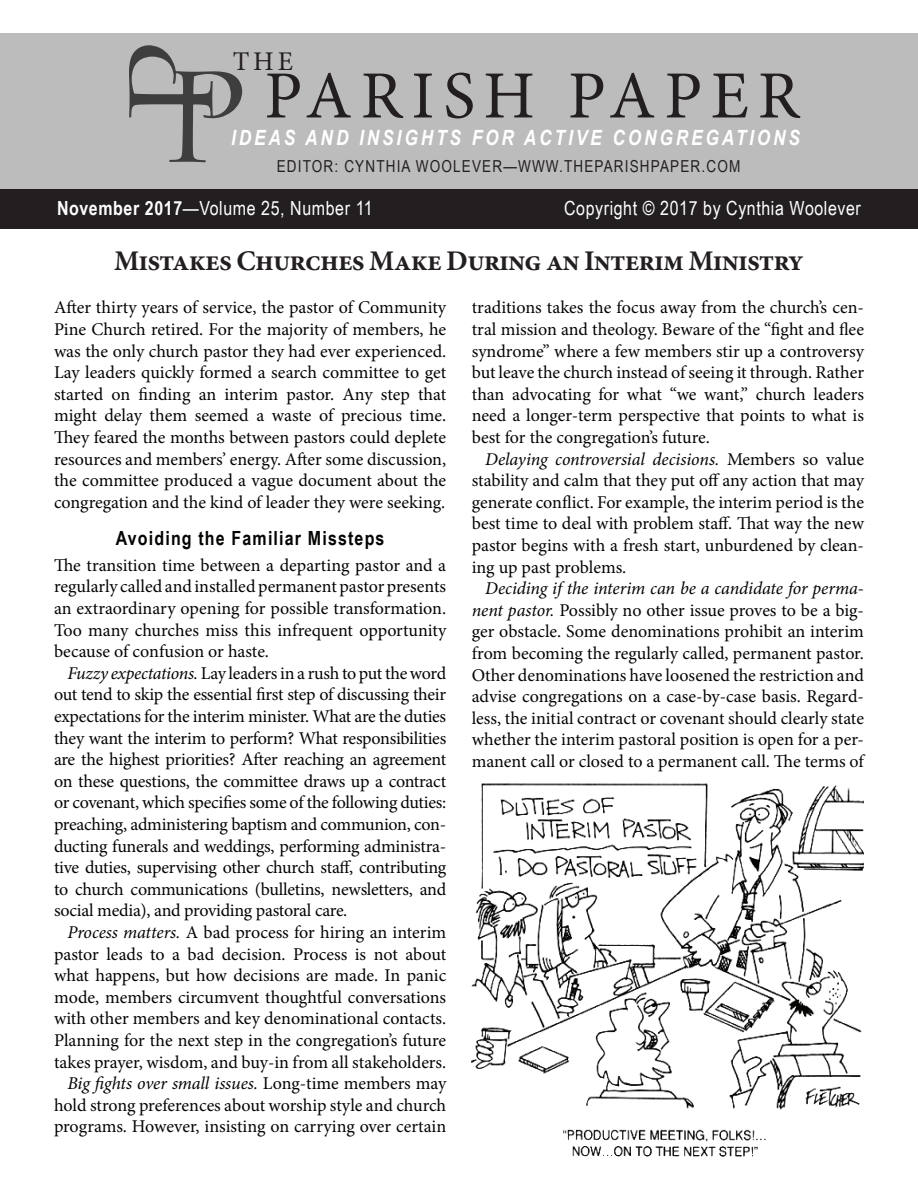
<style>
.page{position:relative;width:918px;height:1188px;background:#fff}
.page>*{position:absolute;margin:0;border:0;box-sizing:border-box;transform-origin:0 0}
.t1{font:67.5px "Minion Pro";letter-spacing:.13em;color:#231f20}
.t2{font:700 28.5px "Minion Pro";letter-spacing:-.03em;color:#231f20}
.t3{font:27px "Minion Pro";color:#231f20}
.t4{font:italic 700 21px "Arial Narrow";letter-spacing:.14em;color:#fff}
.t5{font:19.5px "Arial Narrow";letter-spacing:.03em;color:#fff}
.t6{font:700 19.5px "Arial Narrow";letter-spacing:.06em;color:#040503}
.t7{font:18px/21.6px "Minion Pro";letter-spacing:-.005em;color:#040503;text-align:justify}
.t8{font:16.5px "Arial Narrow";letter-spacing:.07em;color:#231f20}
.s1{font-weight:700}
.s2{font-style:italic}
</style>
<div class="page">
<div style="left:0;top:189px;width:918px;height:40px;background:#231f20"></div>
<div style="left:0;top:33px;width:918px;height:156px;background:#bdbcbc"></div>
<img style="left:472px;top:783px;width:392px;height:374px">
<svg style="left:129px;top:45px;width:113px;height:117px"></svg>
<h3 class="t3" style="left:233px;top:44px;width:62px">THE</h3>
<h1 class="t1" style="left:264px;top:51px;width:537px">PARISH PAPER</h1>
<p class="t4" style="left:231px;top:121px;width:571px">IDEAS AND INSIGHTS FOR ACTIVE CONGREGATIONS</p>
<p class="t8" style="left:277px;top:154px;width:465px">EDITOR: CYNTHIA WOOLEVER—WWW.THEPARISHPAPER.COM</p>
<p class="t5" style="left:57px;top:194px;width:317px"><span class="s1">November 2017</span>—Volume 25, Number 11</p>
<p class="t5" style="left:564px;top:194px;width:298px">Copyright © 2017 by Cynthia Woolever</p>
<h2 class="t2" style="left:114px;top:241px;width:691px">Mistakes Churches Make During an Interim Ministry</h2>
<p class="t7" style="left:54px;top:297px;width:394px">After thirty years of service, the pastor of Community Pine Church retired. For the majority of members, he was the only church pastor they had ever experienced.<br>Lay leaders quickly formed a search committee to get started on finding an interim pastor. Any step that might delay them seemed a waste of precious time.<br>They feared the months between pastors could deplete resources and members’ energy. After some discussion, the committee produced a vague document about the congregation and the kind of leader they were seeking.</p>
<p class="t6" style="left:116px;top:523px;width:270px">Avoiding the Familiar Missteps</p>
<p class="t7" style="left:54px;top:554px;width:394px">The transition time between a departing pastor and a regularly called and installed permanent pastor presents an extraordinary opening for possible transformation.<br>Too many churches miss this infrequent opportunity because of confusion or haste.</p>
<p class="t7" style="left:54px;top:662px;width:394px;text-indent:14px"><span class="s2">Fuzzy expectations.</span> Lay leaders in a rush to put the word out tend to skip the essential first step of discussing their expectations for the interim minister. What are the duties they want the interim to perform? What responsibilities are the highest priorities? After reaching an agreement on these questions, the committee draws up a contract or covenant, which specifies some of the following duties: preaching, administering baptism and communion, con&shy;ducting funerals and weddings, performing administra&shy;tive duties, supervising other church staff, contributing to church communications (bulletins, newsletters, and social media), and providing pastoral care.</p>
<p class="t7" style="left:54px;top:922px;width:394px;text-align:right"><span class="s2">Process matters.</span> A bad process for hiring an interim pastor leads to a bad decision. Process is not about what happens, but how decisions are made. In panic mode, members circumvent thoughtful conversations with other members and key denominational contacts.<br>Planning for the next step in the congregation’s future takes prayer, wisdom, and buy-in from all stakeholders.<br><span class="s2">Big fights over small issues.</span> Long-time members may hold strong preferences about worship style and church programs. However, insisting on carrying over certain</p>
<p class="t7" style="left:472px;top:297px;width:394px">traditions takes the focus away from the church’s cen&shy;tral mission and theology. Beware of the “fight and flee syndrome” where a few members stir up a controversy but leave the church instead of seeing it through. Rather than advocating for what “we want,” church leaders need a longer-term perspective that points to what is best for the congregation’s future.</p>
<p class="t7" style="left:472px;top:448px;width:394px;text-indent:13px"><span class="s2">Delaying controversial decisions.</span> Members so value stability and calm that they put off any action that may generate conflict. For example, the interim period is the best time to deal with problem staff. That way the new pastor begins with a fresh start, unburdened by clean&shy;ing up past problems.</p>
<p class="t7" style="left:472px;top:578px;width:394px;text-indent:14px"><span class="s2">Deciding if the interim can be a candidate for perma&shy;nent pastor.</span> Possibly no other issue proves to be a big&shy;ger obstacle. Some denominations prohibit an interim from becoming the regularly called, permanent pastor.<br>Other denominations have loosened the restriction and advise congregations on a case-by-case basis. Regard&shy;less, the initial contract or covenant should clearly state whether the interim pastoral position is open for a per&shy;manent call or closed to a permanent call. The terms of</p>
</div>
